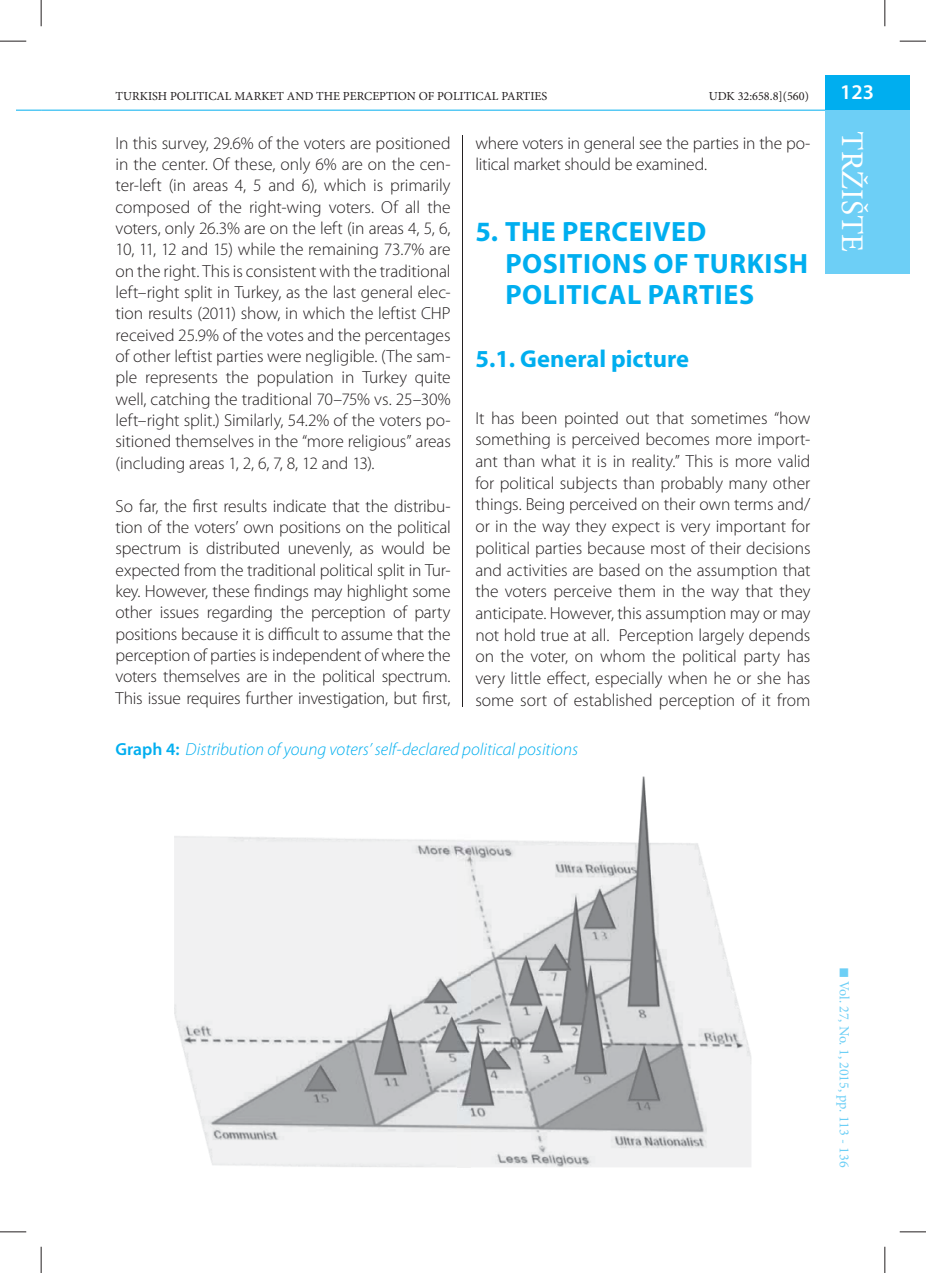
<style>
.page{position:relative;width:926px;height:1273px;background:#fff}
.page>*{position:absolute;margin:0;border:0;box-sizing:border-box;transform-origin:0 0}
.t1{font:31.5px "Minion Pro";color:#fff}
.t2{font:700 28px/31.5px "Myriad Pro";letter-spacing:.02em;color:#00aeef}
.t3{font:700 24.5px "Myriad Pro";color:#00aeef}
.t4{font:600 21px "Myriad Pro";color:#fff}
.t5{font:300 17.5px/21.3px "Myriad Pro";letter-spacing:-.01em;color:#231f20;text-align:justify}
.t6{font:italic 300 17.5px "Myriad Pro";color:#00aeef}
.t7{font:14px "Minion Pro";color:#6dcff6}
.t8{font:12.25px "Minion Pro";color:#231f20}
.s1{font-weight:600;font-style:normal}
</style>
<div class="page">
<svg style="left:16px;top:110px;width:25px;height:1px"></svg>
<hr style="left:41px;top:110px;width:868px;height:1px;background:#00aeef">
<div style="left:825px;top:101px;width:84px;height:173px;background:#6dcff6"></div>
<div style="left:825px;top:75px;width:84px;height:35px;background:#00aeef"></div>
<hr style="left:462px;top:135px;width:1px;height:1032px;background:#231f20">
<div style="left:457px;top:708px;width:13px;height:478px;background:#fff"></div>
<img style="left:174px;top:776px;width:577px;height:391px">
<img style="left:457px;top:776px;width:13px;height:391px">
<svg style="left:0;top:41px;width:26px;height:1px"></svg>
<svg style="left:899px;top:41px;width:27px;height:1px"></svg>
<svg style="left:0;top:1231px;width:26px;height:1px"></svg>
<svg style="left:899px;top:1231px;width:27px;height:1px"></svg>
<svg style="left:41px;top:0;width:1px;height:26px"></svg>
<svg style="left:41px;top:1247px;width:1px;height:26px"></svg>
<svg style="left:884px;top:0;width:1px;height:26px"></svg>
<svg style="left:884px;top:1247px;width:1px;height:26px"></svg>
<p class="t8" style="left:116px;top:91px;width:433px">TURKISH POLITICAL MARKET AND THE PERCEPTION OF POLITICAL PARTIES</p>
<p class="t8" style="left:708px;top:91px;width:102px">UDK 32:658.8](560)</p>
<p class="t4" style="left:840px;top:84px;width:35px">123</p>
<p class="t5" style="left:116px;top:134px;width:337px">In this survey, 29.6% of the voters are positioned in the center. Of these, only 6% are on the cen&shy;ter-left (in areas 4, 5 and 6), which is primarily composed of the right-wing voters. Of all the voters, only 26.3% are on the left (in areas 4, 5, 6, 10, 11, 12 and 15) while the remaining 73.7% are on the right. This is consistent with the traditional left–right split in Turkey, as the last general elec&shy;tion results (2011) show, in which the leftist CHP received 25.9% of the votes and the percentages of other leftist parties were negligible. (The sam&shy;ple represents the population in Turkey quite well, catching the traditional 70–75% vs. 25–30% left–right split.) Similarly, 54.2% of the voters po&shy;sitioned themselves in the “more religious” areas (including areas 1, 2, 6, 7, 8, 12 and 13).</p>
<p class="t5" style="left:116px;top:497px;width:336px">So far, the first results indicate that the distribu&shy;tion of the voters’ own positions on the political spectrum is distributed unevenly, as would be expected from the traditional political split in Tur&shy;key. However, these findings may highlight some other issues regarding the perception of party positions because it is difficult to assume that the perception of parties is independent of where the voters themselves are in the political spectrum.<br>This issue requires further investigation, but first,</p>
<p class="t5" style="left:475px;top:134px;width:336px">where voters in general see the parties in the po&shy;litical market should be examined.</p>
<h2 class="t2" style="left:505px;top:219px;width:304px;text-indent:-30px">5. THE PERCEIVED<br>POSITIONS OF TURKISH<br>POLITICAL PARTIES</h2>
<h3 class="t3" style="left:475px;top:350px;width:215px">5.1. General picture</h3>
<p class="t5" style="left:475px;top:409px;width:336px">It has been pointed out that sometimes “how something is perceived becomes more import&shy;ant than what it is in reality.” This is more valid for political subjects than probably many other things. Being perceived on their own terms and/ or in the way they expect is very important for political parties because most of their decisions and activities are based on the assumption that the voters perceive them in the way that they anticipate. However, this assumption may or may not hold true at all. Perception largely depends on the voter, on whom the political party has very little effect, especially when he or she has some sort of established perception of it from</p>
<p class="t6" style="left:116px;top:743px;width:464px"><span class="s1">Graph 4:</span> Distribution of young voters’ self-declared political positions</p>
<h1 class="t1" style="left:864px;top:131px;width:122px;rotate:90deg">TRŽIŠTE</h1>
<p class="t7" style="left:850px;top:968px;width:201px;rotate:90deg">■ Vol. 27, No. 1, 2015, pp. 113 - 136</p>
</div>
